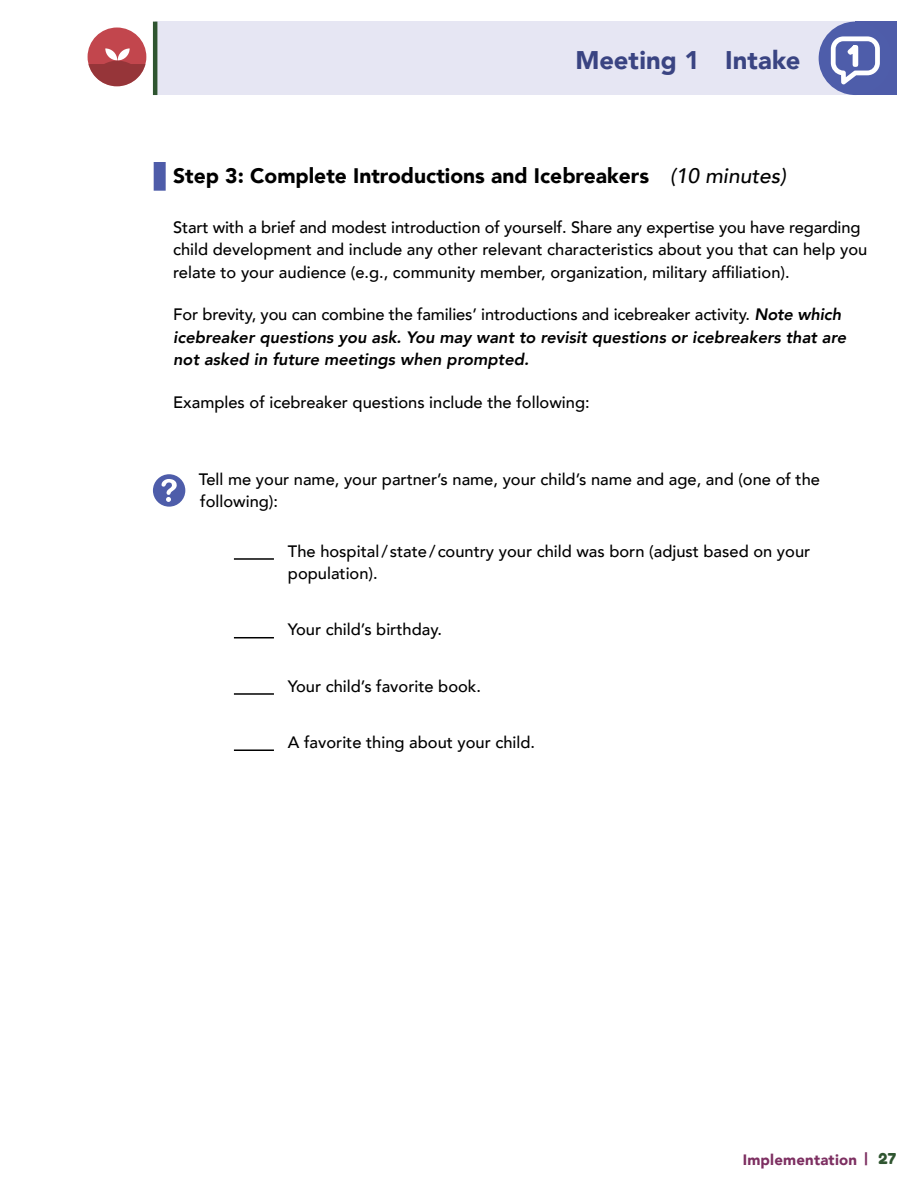
<style>
.page{position:relative;width:918px;height:1188px;background:#fff}
.page>*{position:absolute;margin:0;border:0;box-sizing:border-box;transform-origin:0 0}
.t1{font:900 25.5px "Avenir";letter-spacing:.005em;color:#3a4482}
.Heading_4_-_Meeting_Steps__Blue_Bar{font:900 21px "Avenir";color:#000}
.Body_Text_-_Meeting_Steps_Indent{font:500 16.5px/22.5px "Avenir";color:#000}
.Body_Text_-_Meeting_Steps_Indent-2{font:italic 800 16.5px/22.5px "Avenir";color:#000}
.Body_Text_-_Meeting_Icon_Indent{font:500 16.5px/22.5px "Avenir";color:#000}
.t2{font:900 15px "Avenir";letter-spacing:.015em;color:#7d2f61}
.t3{font:15px "Fredoka One";color:#2f5530}
.s1{font-weight:500;font-style:italic}
.s2{font-weight:500;font-style:normal}
.s3{font-size:13.05px}
</style>
<div class="page">
<div style="left:155px;top:22px;width:741px;height:73px;background:#e6e6f3"></div>
<hr style="left:153px;top:24px;width:4px;height:69px;background:#2f5530">
<div style="left:855px;top:22px;width:41px;height:73px;background:#4e5ca9"></div>
<div style="left:819px;top:22px;width:73px;height:73px;background:#4e5daa;border-radius:50%"></div>
<svg style="left:831px;top:36px;width:49px;height:48px"></svg>
<div style="left:88px;top:28px;width:58px;height:58px;background:#c2464d;border-radius:29px"></div>
<svg style="left:88px;top:48px;width:57px;height:38px"></svg>
<div style="left:154px;top:162px;width:12px;height:29px;background:#4e5ca9"></div>
<hr style="left:234px;top:558px;width:40px;height:2px;background:#000">
<hr style="left:234px;top:637px;width:40px;height:1px;background:#000">
<hr style="left:234px;top:693px;width:40px;height:2px;background:#000">
<hr style="left:234px;top:749px;width:40px;height:2px;background:#000">
<div style="left:153px;top:474px;width:32px;height:33px;background:#4e5daa;border-radius:50%"></div>
<svg style="left:162px;top:479px;width:15px;height:23px"></svg>
<h1 class="t1" style="left:575px;top:38px;width:227px">Meeting 1 Intake</h1>
<h4 class="Heading_4_-_Meeting_Steps__Blue_Bar" style="left:173px;top:158px;width:614px">Step 3: Complete Introductions and Icebreakers <span class="s1">(10 minutes)</span></h4>
<p class="Body_Text_-_Meeting_Steps_Indent" style="left:173px;top:215px;width:696px">Start with a brief and modest introduction of yourself. Share any expertise you have regarding child development and include any other relevant characteristics about you that can help you relate to your audience (e.g., community member, organization, military affiliation).</p>
<p class="Body_Text_-_Meeting_Steps_Indent-2" style="left:173px;top:303px;width:675px"><span class="s2">For brevity, you can combine the families’ introductions and icebreaker activity.</span> Note which icebreaker questions you ask. You may want to revisit questions or icebreakers that are not asked in future meetings when prompted.</p>
<p class="Body_Text_-_Meeting_Steps_Indent" style="left:173px;top:390px;width:418px">Examples of icebreaker questions include the following:</p>
<p class="Body_Text_-_Meeting_Icon_Indent" style="left:199px;top:467px;width:623px">Tell me your name, your partner’s name, your child’s name and age, and (one of the following):</p>
<p class="Body_Text_-_Meeting_Steps_Indent" style="left:288px;top:539px;width:524px">The hospital / state / country your child was born (adjust based on your population).</p>
<p class="Body_Text_-_Meeting_Steps_Indent" style="left:288px;top:617px;width:156px">Your child’s birthday.</p>
<p class="Body_Text_-_Meeting_Steps_Indent" style="left:288px;top:674px;width:195px">Your child’s favorite book.</p>
<p class="Body_Text_-_Meeting_Steps_Indent" style="left:288px;top:730px;width:249px">A favorite thing about your child.</p>
<p class="t2" style="left:743px;top:1147px;width:127px">Implementation <span class="s3">|</span></p>
<p class="t3" style="left:878px;top:1150px;width:20px">27</p>
</div>
